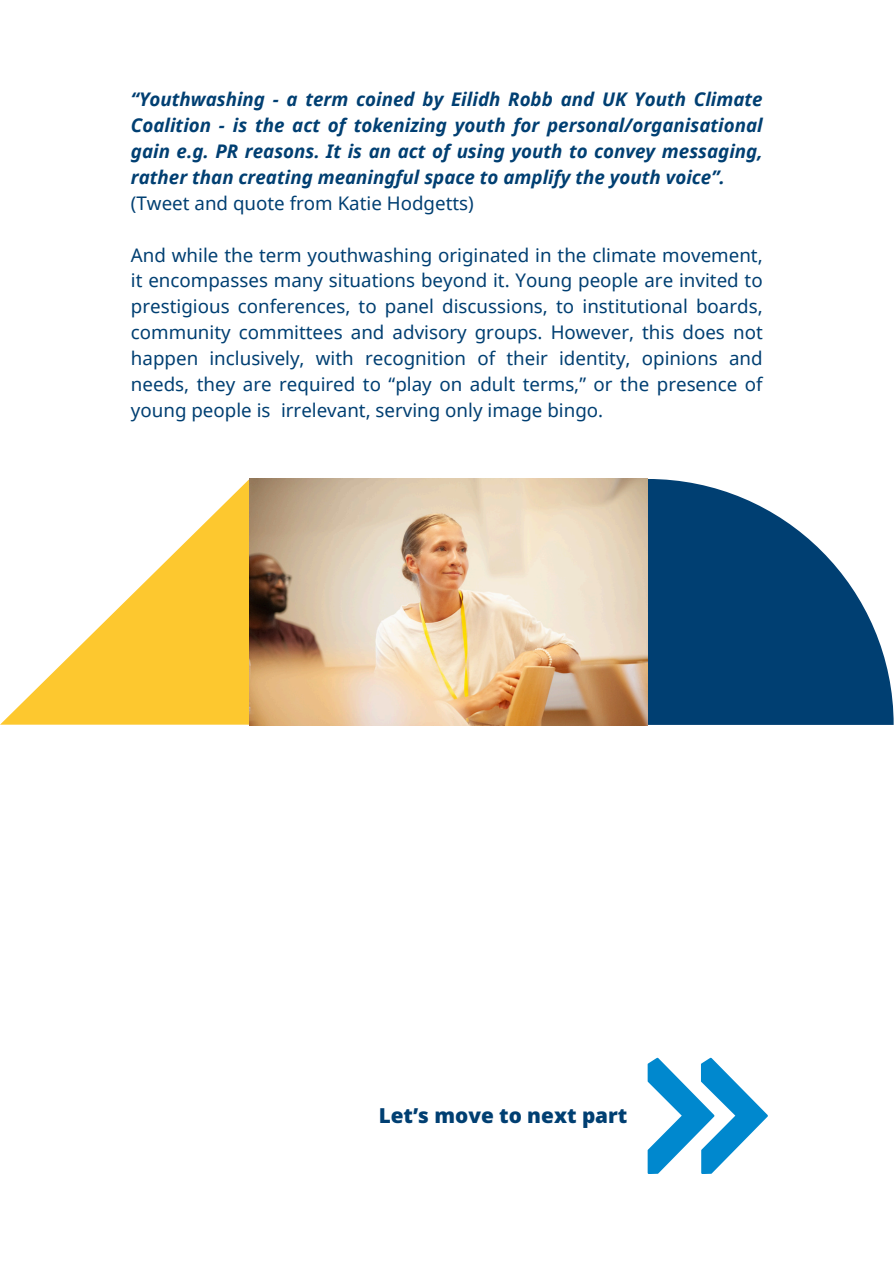
<style>
.page{position:relative;width:894px;height:1264px;background:#fff}
.page>*{position:absolute;margin:0;border:0;box-sizing:border-box;transform-origin:0 0}
.t1{font:900 20.7px "Noto Sans";color:#003f72}
.t2{font:18.75px/25.8px "Noto Sans";color:#003f72;text-align:justify}
.t3{font:italic 700 18.75px/25.8px "Noto Sans";color:#003f72;text-align:justify}
</style>
<div class="page">
<svg style="left:0;top:479px;width:249px;height:245px"></svg>
<svg style="left:647px;top:479px;width:246px;height:246px;fill:#003f72"></svg>
<img style="left:249px;top:479px;width:398px;height:246px">
<svg style="left:647px;top:1057px;width:120px;height:116px"></svg>
<p class="t3" style="left:131px;top:86px;width:633px">“Youthwashing - a term coined by Eilidh Robb and UK Youth Climate Coalition - is the act of tokenizing youth for personal/organisational gain e.g. PR reasons. It is an act of using youth to convey messaging, rather than creating meaningful space to amplify the youth voice”.</p>
<p class="t2" style="left:131px;top:190px;width:344px">(Tweet and quote from Katie Hodgetts)</p>
<p class="t2" style="left:131px;top:241px;width:633px">And while the term youthwashing originated in the climate movement, it encompasses many situations beyond it. Young people are invited to prestigious conferences, to panel discussions, to institutional boards, community committees and advisory groups. However, this does not happen inclusively, with recognition of their identity, opinions and needs, they are required to “play on adult terms,” or the presence of young people is irrelevant, serving only image bingo.</p>
<p class="t1" style="left:378px;top:1100px;width:250px">Let’s move to next part</p>
</div>
